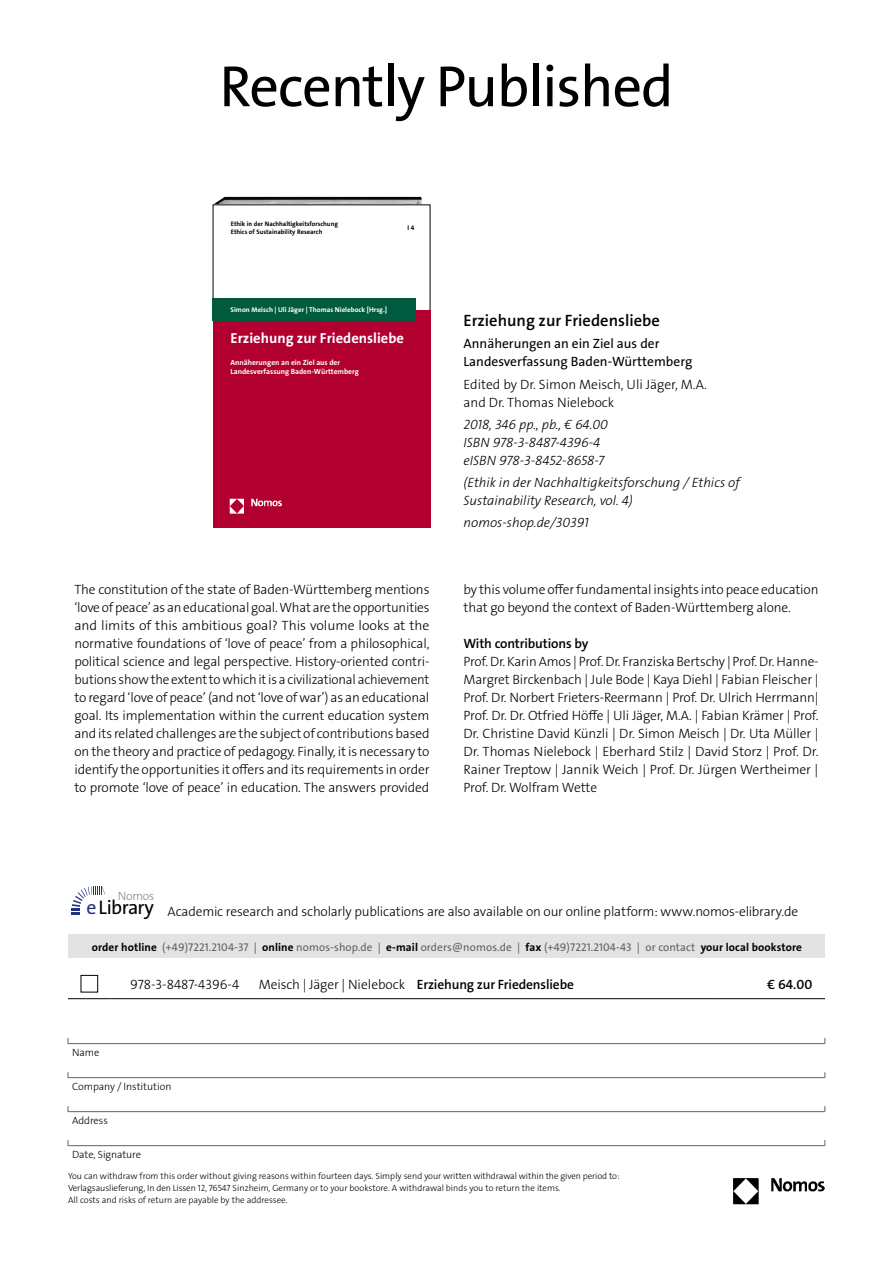
<style>
.page{position:relative;width:893px;height:1263px;background:#fff}
.page>*{position:absolute;margin:0;border:0;box-sizing:border-box;transform-origin:0 0}
.t1{font:58.5px "The Sans Os F";letter-spacing:-.02em;color:#000}
.t2{font:19.8px "The Sans Os F";letter-spacing:-.03em;color:#000}
.t3{font:600 16.5px "The Sans Os F";color:#000}
.t4{font:700 14.55px "The Sans Os F";color:#fff}
.t5{font:300 13.5px/18px "The Sans Os F";letter-spacing:-.01em;color:#000}
.t6{font:italic 300 13.5px/18px "The Sans Os F";color:#000}
.t7{font:600 13.5px "The Sans Os F";letter-spacing:-.01em;color:#000}
.t8{font:13.5px/18px "The Sans Os F";color:#000}
.t9{font:300 12.15px "The Sans Os F";letter-spacing:-.02em;color:#868786}
.t10{font:11.25px "The Sans Os F";letter-spacing:.01em;color:#626261}
.t11{font:300 10.5px "The Sans Os F";letter-spacing:-.01em;color:#000}
.t12{font:300 9px/12px "The Sans Os F";color:#000}
.t13{font:700 7.5px/9px "The Sans Os F";color:#fff}
.t14{font:700 7.05px "The Sans Os F";color:#fff}
.t15{font:700 6.45px/7.5px "The Sans Os F";color:#000}
.s1{color:#243282}
.s2{font-weight:700;color:#000}
.s3{font-weight:300}
</style>
<div class="page">
<hr style="left:68px;top:1043px;width:757px;height:1px;background:#626261">
<hr style="left:68px;top:1077px;width:757px;height:1px;background:#626261">
<hr style="left:68px;top:1111px;width:757px;height:1px;background:#626261">
<hr style="left:68px;top:1145px;width:757px;height:1px;background:#626261">
<img style="left:733px;top:1178px;width:92px;height:26px">
<img style="left:213px;top:197px;width:209px;height:8px">
<div style="left:213px;top:310px;width:217px;height:217px;background:#b10030"></div>
<div style="left:213px;top:298px;width:203px;height:23px;background:#005a3e"></div>
<img style="left:230px;top:498px;width:52px;height:15px">
<hr style="left:68px;top:998px;width:43px;height:1px;background:#000">
<hr style="left:111px;top:998px;width:148px;height:1px;background:#000">
<hr style="left:259px;top:998px;width:459px;height:1px;background:#000">
<hr style="left:718px;top:998px;width:107px;height:1px;background:#000">
<div style="left:81px;top:975px;width:17px;height:17px;border:1px solid #000"></div>
<div style="left:68px;top:934px;width:757px;height:24px;background:#e3e3e3"></div>
<svg style="left:72px;top:886px;width:33px;height:28px"></svg>
<h1 class="t1" style="left:219px;top:49px;width:456px">Recently Published</h1>
<p class="t15" style="left:231px;top:221px;width:109px">Ethik in der Nachhaltigkeitsforschung<br>Ethics of Sustainability Research</p>
<p class="t15" style="left:407px;top:225px;width:8px">l4</p>
<p class="t14" style="left:231px;top:305px;width:158px">Simon Meisch | Uli Jäger | Thomas Nielebock [Hrsg.]</p>
<p class="t4" style="left:231px;top:329px;width:175px">Erziehung zur Friedensliebe</p>
<p class="t13" style="left:231px;top:358px;width:130px">Annäherungen an ein Ziel aus der<br>Landesverfassung Baden-Württemberg</p>
<p class="t3" style="left:463px;top:310px;width:198px">Erziehung zur Friedensliebe</p>
<p class="t8" style="left:463px;top:335px;width:230px">Annäherungen an ein Ziel aus der<br>Landesverfassung Baden-Württemberg</p>
<p class="t5" style="left:463px;top:375px;width:245px">Edited by Dr. Simon Meisch, Uli Jäger, M.A. and Dr. Thomas Nielebock</p>
<p class="t6" style="left:463px;top:416px;width:146px">2018, 346 pp., pb., € 64.00<br>ISBN 978-3-8487-4396-4 eISBN 978-3-8452-8658-7</p>
<p class="t6" style="left:463px;top:474px;width:278px">(Ethik in der Nachhaltigkeitsforschung / Ethics of<br>Sustainability Research, vol. 4)</p>
<p class="t6" style="left:463px;top:514px;width:127px">nomos-shop.de/30391</p>
<p class="t5" style="left:74px;top:581px;width:357px;text-align:justify">The constitution of the state of Baden-Württemberg mentions ‘love of peace’ as an educational goal. What are the opportunities and limits of this ambitious goal? This volume looks at the normative foundations of ‘love of peace’ from a philosophical, political science and legal perspective. History-oriented contri&shy;butions show the extent to which it is a civilizational achievement to regard ‘love of peace’ (and not ‘love of war’) as an educational goal. Its implementation within the current education system and its related challenges are the subject of contributions based on the theory and practice of pedagogy. Finally, it is necessary to identify the opportunities it offers and its requirements in order to promote ‘love of peace’ in education. The answers provided</p>
<p class="t5" style="left:463px;top:581px;width:357px">by this volume offer fundamental insights into peace education that go beyond the context of Baden-Württemberg alone.</p>
<p class="t7" style="left:463px;top:635px;width:126px">With contributions by</p>
<p class="t5" style="left:463px;top:653px;width:357px;text-align:justify">Prof. Dr. Karin Amos | Prof. Dr. Franziska Bertschy | Prof. Dr. Hanne-Margret Birckenbach | Jule Bode | Kaya Diehl | Fabian Fleischer | Prof. Dr. Norbert Frieters-Reermann | Prof. Dr. Ulrich Herrmann| Prof. Dr. Dr. Otfried Höffe | Uli Jäger, M.A. | Fabian Krämer | Prof.<br>Dr. Christine David Künzli | Dr. Simon Meisch | Dr. Uta Müller | Dr. Thomas Nielebock | Eberhard Stilz | David Storz | Prof. Dr.<br>Rainer Treptow | Jannik Weich | Prof. Dr. Jürgen Wertheimer | Prof. Dr. Wolfram Wette</p>
<p class="t9" style="left:118px;top:888px;width:38px">Nomos</p>
<h2 class="t2" style="left:87px;top:895px;width:69px"><span class="s1">e</span>Library</h2>
<p class="t5" style="left:168px;top:903px;width:632px">Academic research and scholarly publications are also available on our online platform: www.nomos-elibrary.de</p>
<p class="t10" style="left:92px;top:940px;width:712px"><span class="s2">order hotline</span> (+49)7221.2104-37 | <span class="s2">online</span> nomos-shop.de | <span class="s2">e-mail</span> orders@nomos.de | <span class="s2">fax</span> (+49)7221.2104-43 | or contact <span class="s2">your local bookstore</span></p>
<p class="t5" style="left:130px;top:975px;width:111px">978-3-8487-4396-4</p>
<p class="t7" style="left:259px;top:975px;width:317px"><span class="s3">Meisch | Jäger | Nielebock</span> Erziehung zur Friedensliebe</p>
<p class="t7" style="left:767px;top:975px;width:47px">€ 64.00</p>
<p class="t11" style="left:72px;top:1045px;width:29px">Name</p>
<p class="t11" style="left:72px;top:1079px;width:101px">Company / Institution</p>
<p class="t11" style="left:72px;top:1113px;width:37px">Address</p>
<p class="t11" style="left:72px;top:1147px;width:71px">Date, Signature</p>
<p class="t12" style="left:68px;top:1170px;width:553px">You can withdraw from this order without giving reasons within fourteen days. Simply send your written withdrawal within the given period to:<br>Verlagsauslieferung, In den Lissen 12, 76547 Sinzheim, Germany or to your bookstore. A withdrawal binds you to return the items.<br>All costs and risks of return are payable by the addressee.</p>
</div>
